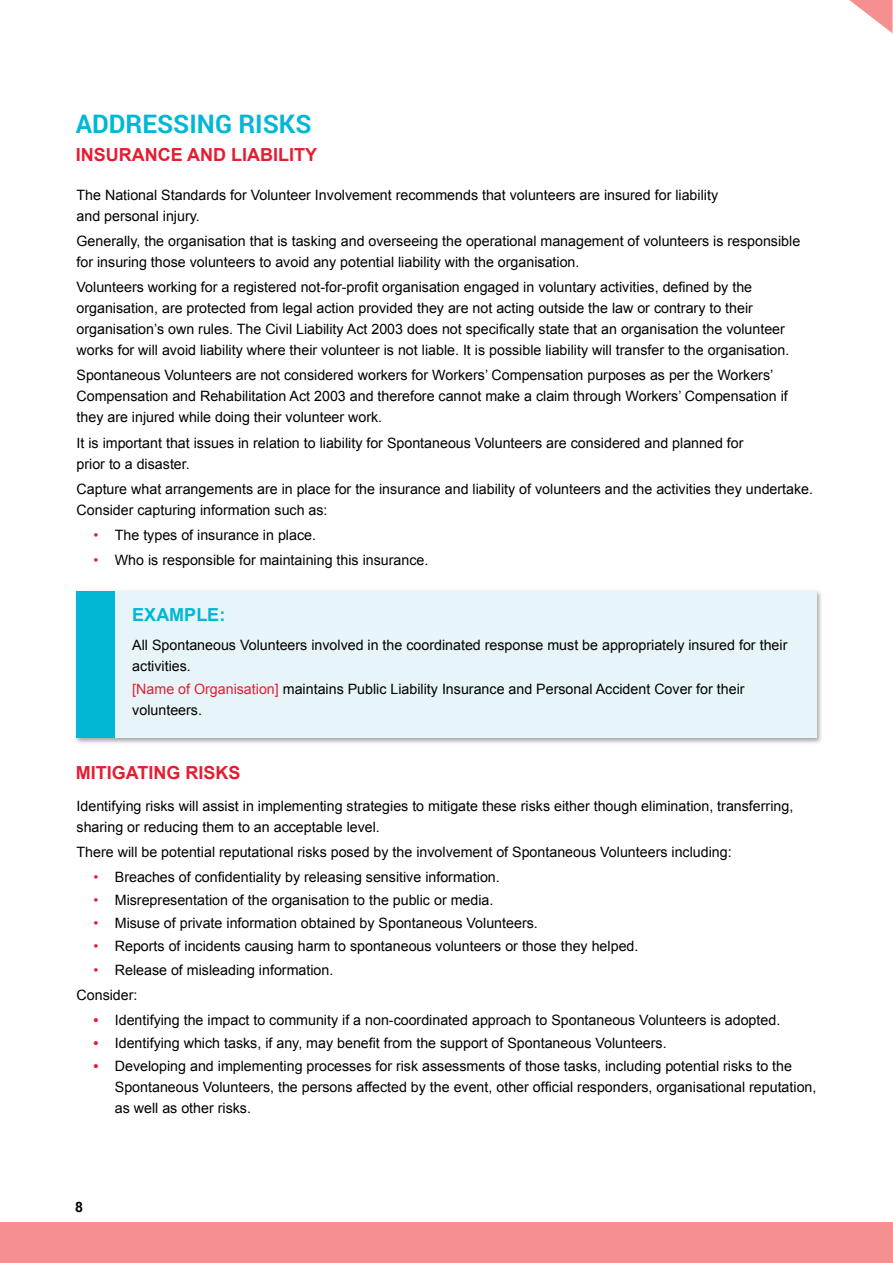
<style>
.page{position:relative;width:893px;height:1263px;background:#fff}
.page>*{position:absolute;margin:0;border:0;box-sizing:border-box;transform-origin:0 0}
.t1{font:700 25.5px "Roboto";color:#00b8d6}
.t2{font:700 18px "Arial";color:#e41e32}
.t3{font:700 18px "Arial";color:#00b8d6}
.t4{font:14.25px/21px "Arial";color:#000}
.t5{font:700 14.25px "Arial";color:#000}
.s1{color:#e41e32}
.s2{font-weight:700;color:#e41e32}
</style>
<div class="page">
<svg style="left:849px;top:0;width:44px;height:33px"></svg>
<div style="left:0;top:1222px;width:893px;height:41px;background:#f58f90"></div>
<div style="left:74px;top:589px;width:749px;height:156px;background:#000;opacity:.35"></div>
<div style="left:77px;top:591px;width:739px;height:147px;background:#e7f5f8"></div>
<div style="left:77px;top:591px;width:38px;height:147px;background:#00b8d6"></div>
<h1 class="t1" style="left:76px;top:106px;width:237px">ADDRESSING RISKS</h1>
<p class="t2" style="left:76px;top:143px;width:243px">INSURANCE AND LIABILITY</p>
<p class="t4" style="left:77px;top:184px;width:643px">The National Standards for Volunteer Involvement recommends that volunteers are insured for liability and personal injury.</p>
<p class="t4" style="left:77px;top:230px;width:725px">Generally, the organisation that is tasking and overseeing the operational management of volunteers is responsible for insuring those volunteers to avoid any potential liability with the organisation.</p>
<p class="t4" style="left:77px;top:277px;width:714px">Volunteers working for a registered not-for-profit organisation engaged in voluntary activities, defined by the organisation, are protected from legal action provided they are not acting outside the law or contrary to their organisation’s own rules. The Civil Liability Act 2003 does not specifically state that an organisation the volunteer works for will avoid liability where their volunteer is not liable. It is possible liability will transfer to the organisation.</p>
<p class="t4" style="left:77px;top:365px;width:713px">Spontaneous Volunteers are not considered workers for Workers’ Compensation purposes as per the Workers’<br>Compensation and Rehabilitation Act 2003 and therefore cannot make a claim through Workers’ Compensation if they are injured while doing their volunteer work.</p>
<p class="t4" style="left:77px;top:432px;width:668px">It is important that issues in relation to liability for Spontaneous Volunteers are considered and planned for prior to a disaster.</p>
<p class="t4" style="left:77px;top:479px;width:738px">Capture what arrangements are in place for the insurance and liability of volunteers and the activities they undertake.<br>Consider capturing information such as:</p>
<p class="t4" style="left:94px;top:525px;width:224px"><span class="s1">•</span> The types of insurance in place.</p>
<p class="t4" style="left:94px;top:550px;width:336px"><span class="s1">•</span> Who is responsible for maintaining this insurance.</p>
<p class="t3" style="left:132px;top:602px;width:95px">EXAMPLE:</p>
<p class="t4" style="left:132px;top:635px;width:657px">All Spontaneous Volunteers involved in the coordinated response must be appropriately insured for their activities.</p>
<p class="t4" style="left:132px;top:679px;width:614px"><span class="s1">[Name of Organisation]</span> maintains Public Liability Insurance and Personal Accident Cover for their volunteers.</p>
<p class="t2" style="left:76px;top:761px;width:166px">MITIGATING RISKS</p>
<p class="t4" style="left:77px;top:795px;width:718px">Identifying risks will assist in implementing strategies to mitigate these risks either though elimination, transferring, sharing or reducing them to an acceptable level.</p>
<p class="t4" style="left:77px;top:841px;width:657px">There will be potential reputational risks posed by the involvement of Spontaneous Volunteers including:</p>
<p class="t4" style="left:94px;top:867px;width:408px"><span class="s1">•</span> Breaches of confidentiality by releasing sensitive information.</p>
<p class="t4" style="left:94px;top:890px;width:401px"><span class="s1">•</span> Misrepresentation of the organisation to the public or media.</p>
<p class="t4" style="left:94px;top:913px;width:446px"><span class="s1">•</span> Misuse of private information obtained by Spontaneous Volunteers.</p>
<p class="t4" style="left:94px;top:936px;width:546px"><span class="s1">•</span> Reports of incidents causing harm to spontaneous volunteers or those they helped.</p>
<p class="t4" style="left:77px;top:957px;width:258px;line-height:25.2px;text-indent:17px"><span class="s1">•</span> Release of misleading information.<br>Consider:</p>
<p class="t4" style="left:94px;top:1010px;width:688px"><span class="s2">•</span> Identifying the impact to community if a non-coordinated approach to Spontaneous Volunteers is adopted.</p>
<p class="t4" style="left:94px;top:1033px;width:575px"><span class="s2">•</span> Identifying which tasks, if any, may benefit from the support of Spontaneous Volunteers.</p>
<p class="t4" style="left:115px;top:1056px;width:703px;text-indent:-21px"><span class="s2">•</span> Developing and implementing processes for risk assessments of those tasks, including potential risks to the<br>Spontaneous Volunteers, the persons affected by the event, other official responders, organisational reputation, as well as other risks.</p>
<p class="t5" style="left:75px;top:1197px;width:9px">8</p>
</div>
